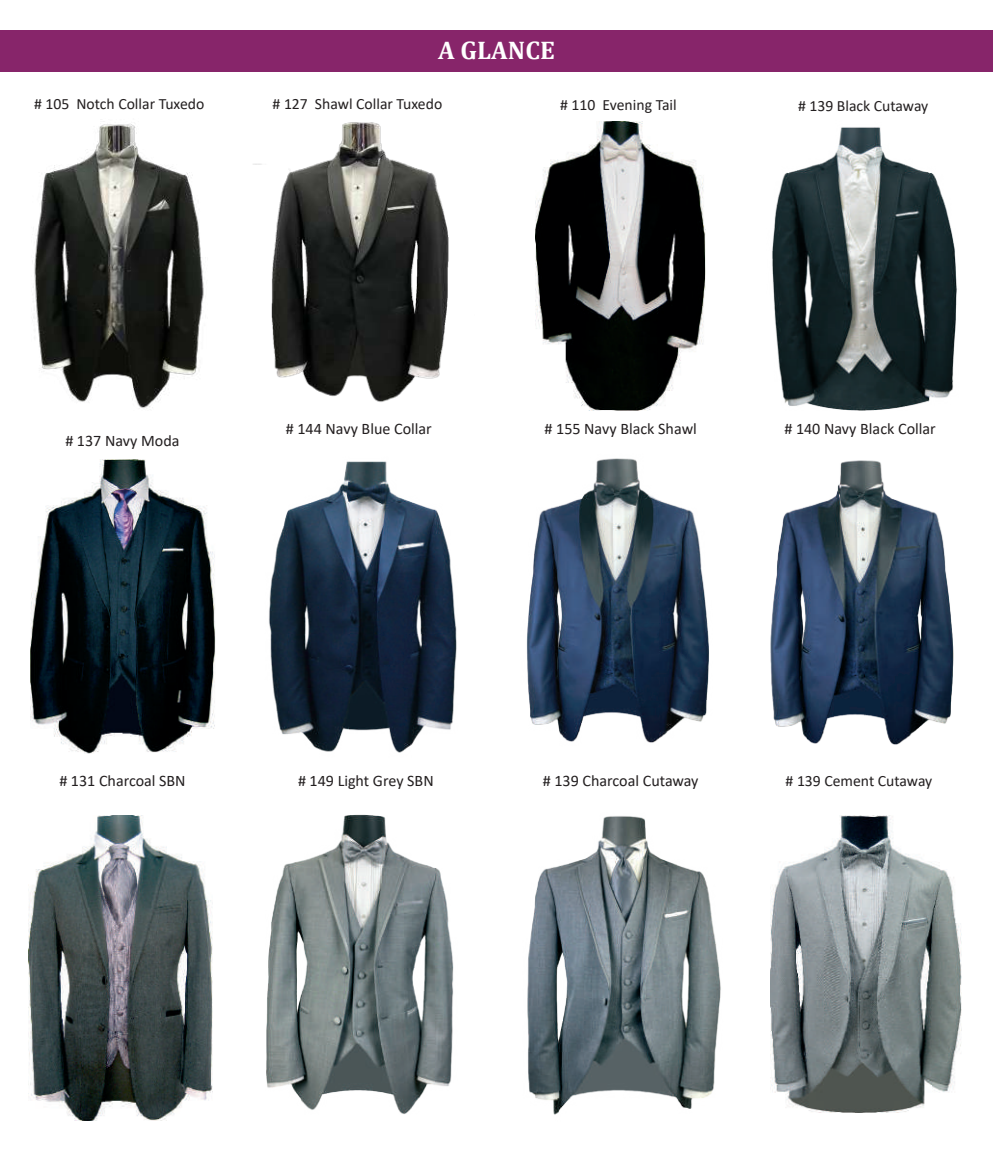
<style>
.page{position:relative;width:993px;height:1163px;background:#fff}
.page>*{position:absolute;margin:0;border:0;box-sizing:border-box;transform-origin:0 0}
.t1{font:700 25.6px "Cambria";color:#fff}
.t2{font:16px "Calibri";color:#231f20}
.t3{font:15.6px "Calibri";color:#231f20}
</style>
<div class="page">
<img style="left:535px;top:121px;width:170px;height:289px">
<div style="left:0;top:30px;width:993px;height:42px;background:#87256a"></div>
<img style="left:770px;top:815px;width:191px;height:297px">
<img style="left:30px;top:459px;width:185px;height:294px">
<img style="left:28px;top:815px;width:185px;height:305px">
<img style="left:772px;top:127px;width:185px;height:283px">
<img style="left:269px;top:461px;width:188px;height:292px">
<img style="left:266px;top:814px;width:188px;height:300px">
<img style="left:527px;top:816px;width:194px;height:299px">
<img style="left:770px;top:460px;width:184px;height:285px">
<img style="left:526px;top:458px;width:183px;height:285px">
<img style="left:253px;top:122px;width:196px;height:280px">
<img style="left:32px;top:124px;width:172px;height:285px">
<h1 class="t1" style="left:438px;top:32px;width:118px">A GLANCE</h1>
<p class="t3" style="left:34px;top:93px;width:172px"># 105 Notch Collar Tuxedo</p>
<p class="t3" style="left:273px;top:93px;width:171px"># 127 Shawl Collar Tuxedo</p>
<p class="t3" style="left:560px;top:94px;width:118px"># 110 Evening Tail</p>
<p class="t3" style="left:798px;top:95px;width:132px"># 139 Black Cutaway</p>
<p class="t2" style="left:65px;top:429px;width:116px"># 137 Navy Moda</p>
<p class="t2" style="left:286px;top:417px;width:148px"># 144 Navy Blue Collar</p>
<p class="t2" style="left:544px;top:417px;width:154px"># 155 Navy Black Shawl</p>
<p class="t2" style="left:784px;top:417px;width:153px"># 140 Navy Black Collar</p>
<p class="t2" style="left:59px;top:769px;width:128px"># 131 Charcoal SBN</p>
<p class="t2" style="left:298px;top:769px;width:137px"># 149 Light Grey SBN</p>
<p class="t2" style="left:543px;top:770px;width:157px"># 139 Charcoal Cutaway</p>
<p class="t3" style="left:785px;top:770px;width:148px"># 139 Cement Cutaway</p>
</div>
